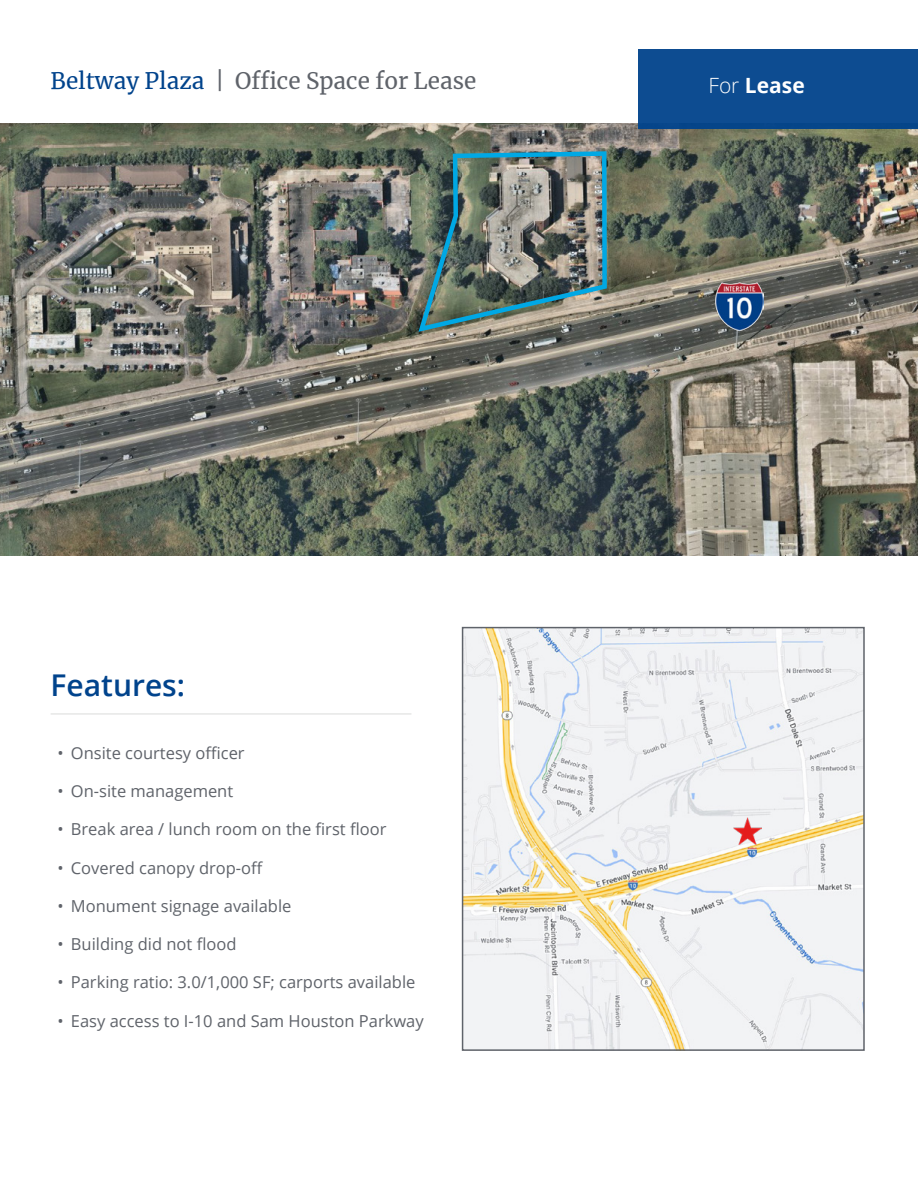
<style>
.page{position:relative;width:918px;height:1188px;background:#fff}
.page>*{position:absolute;margin:0;border:0;box-sizing:border-box;transform-origin:0 0}
.t1{font:600 30px "Open Sans";color:#00438c}
.t2{font:22.5px "Merriweather";color:#5f636a}
.t3{font:700 21px "Open Sans";color:#fff}
.t4{font:16.5px "Open Sans";color:#5f636a}
.s1{color:#00438c}
.s2{font-weight:300}
</style>
<div class="page">
<img style="left:0;top:123px;width:918px;height:433px">
<img style="left:415px;top:149px;width:195px;height:186px">
<img style="left:715px;top:282px;width:48px;height:49px">
<div style="left:638px;top:49px;width:280px;height:80px;background:#0d4c91"></div>
<hr style="left:51px;top:714px;width:360px;height:1px;background:#dadbda">
<img style="left:465px;top:630px;width:397px;height:418px">
<div style="left:462px;top:627px;width:403px;height:424px;border:2px solid #5f636a"></div>
<img style="left:734px;top:818px;width:27px;height:27px">
<h2 class="t2" style="left:51px;top:65px;width:427px"><span class="s1">Beltway Plaza</span> | Office Space for Lease</h2>
<p class="t3" style="left:708px;top:70px;width:98px"><span class="s2">For</span> Lease</p>
<h1 class="t1" style="left:51px;top:664px;width:136px">Features:</h1>
<p class="t4" style="left:57px;top:742px;width:189px">• Onsite courtesy officer</p>
<p class="t4" style="left:57px;top:780px;width:177px">• On-site management</p>
<p class="t4" style="left:57px;top:818px;width:331px">• Break area / lunch room on the first floor</p>
<p class="t4" style="left:57px;top:856px;width:207px">• Covered canopy drop-off</p>
<p class="t4" style="left:57px;top:895px;width:236px">• Monument signage available</p>
<p class="t4" style="left:57px;top:933px;width:181px">• Building did not flood</p>
<p class="t4" style="left:57px;top:971px;width:360px">• Parking ratio: 3.0/1,000 SF; carports available</p>
<p class="t4" style="left:57px;top:1009px;width:368px">• Easy access to I-10 and Sam Houston Parkway</p>
</div>
